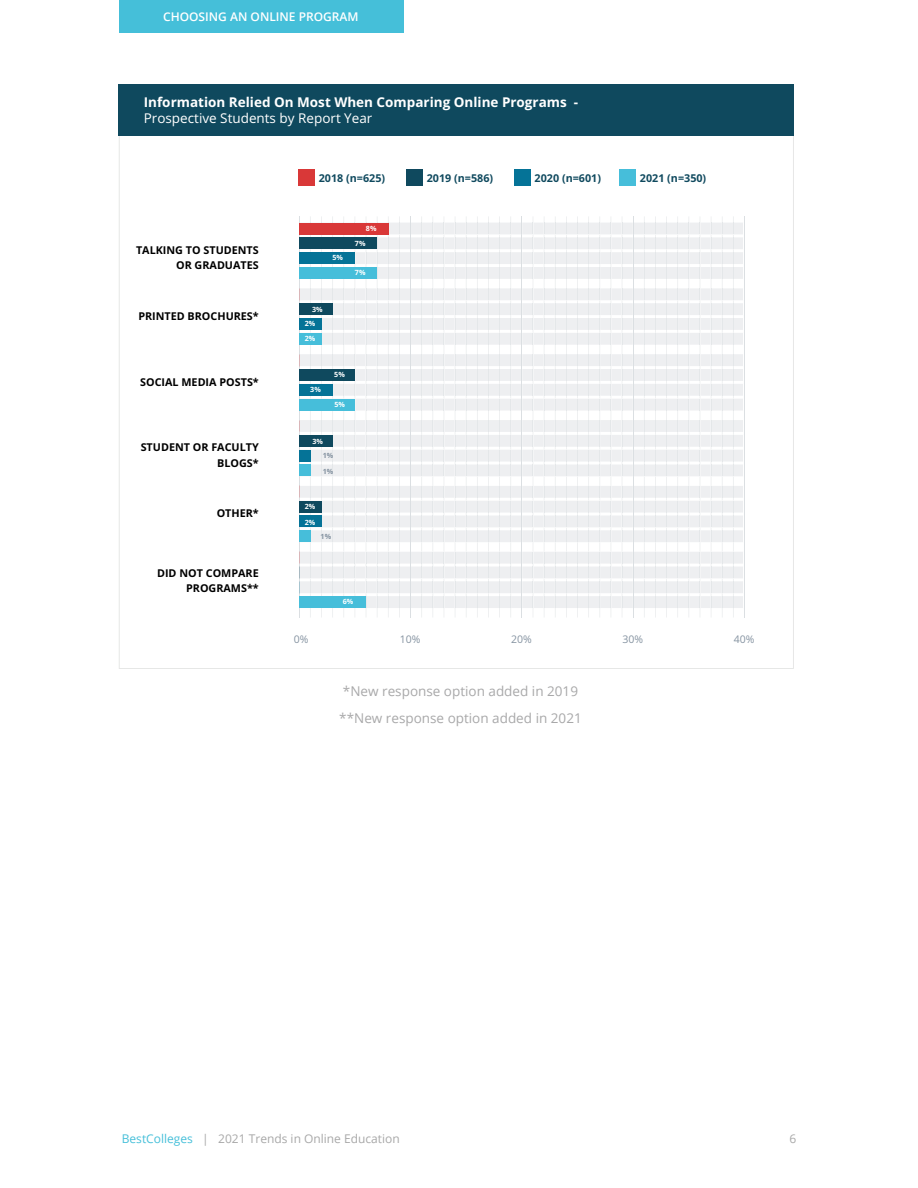
<style>
.page{position:relative;width:918px;height:1188px;background:#fff}
.page>*{position:absolute;margin:0;border:0;box-sizing:border-box;transform-origin:0 0}
.t1{font:13.5px/27px "Open Sans";color:#a8a8a9}
.t2{font:700 13.5px "Open Sans";color:#fff}
.t3{font:13.5px "Open Sans";color:#fff}
.t4{font:12px "Open Sans";color:#a8a8a8}
.t5{font:600 12px "Open Sans";color:#fff}
.t6{font:700 10.8px/15px "Open Sans";color:#000;text-align:right}
.t7{font:700 10.8px "Open Sans";color:#0f495e}
.t8{font:10.5px "Open Sans";color:#8593a1}
.t9{font:700 7.2px/14.5px "Open Sans";color:#fff}
.t10{font:700 7.2px/15.1px "Open Sans";color:#8593a1}
.s1{color:#45bfd9}
</style>
<div class="page">
<div style="left:119px;top:0;width:285px;height:32px;background:#45bfd9"></div>
<svg style="left:119px;top:136px;width:675px;height:533px"></svg>
<div style="left:119px;top:84px;width:675px;height:52px;background:#0f495e"></div>
<svg style="left:299px;top:216px;width:444px;height:402px"></svg>
<div style="left:299px;top:267px;width:78px;height:12px;background:#46beda"></div>
<div style="left:299px;top:333px;width:22px;height:12px;background:#46beda"></div>
<div style="left:299px;top:399px;width:56px;height:12px;background:#46beda"></div>
<div style="left:299px;top:465px;width:11px;height:11px;background:#46beda"></div>
<div style="left:299px;top:530px;width:11px;height:12px;background:#46beda"></div>
<div style="left:299px;top:596px;width:67px;height:12px;background:#46beda"></div>
<div style="left:299px;top:252px;width:56px;height:12px;background:#057397"></div>
<div style="left:299px;top:318px;width:22px;height:12px;background:#057397"></div>
<div style="left:299px;top:384px;width:34px;height:12px;background:#057397"></div>
<div style="left:299px;top:450px;width:11px;height:12px;background:#057397"></div>
<div style="left:299px;top:516px;width:22px;height:11px;background:#057397"></div>
<div style="left:299px;top:237px;width:78px;height:12px;background:#0f495e"></div>
<div style="left:299px;top:303px;width:34px;height:12px;background:#0f495e"></div>
<div style="left:299px;top:369px;width:56px;height:12px;background:#0f495e"></div>
<div style="left:299px;top:435px;width:34px;height:12px;background:#0f495e"></div>
<div style="left:299px;top:501px;width:22px;height:12px;background:#0f495e"></div>
<div style="left:299px;top:223px;width:89px;height:11px;background:#d93838"></div>
<div style="left:298px;top:169px;width:16px;height:16px;background:#d93838"></div>
<div style="left:406px;top:169px;width:16px;height:16px;background:#0f495e"></div>
<div style="left:514px;top:169px;width:16px;height:16px;background:#057397"></div>
<div style="left:619px;top:169px;width:16px;height:16px;background:#46beda"></div>
<p class="t5" style="left:163px;top:8px;width:197px">CHOOSING AN ONLINE PROGRAM</p>
<p class="t2" style="left:144px;top:92px;width:436px">Information Relied On Most When Comparing Online Programs -</p>
<p class="t3" style="left:144px;top:109px;width:230px">Prospective Students by Report Year</p>
<p class="t7" style="left:319px;top:170px;width:68px">2018 (n=625)</p>
<p class="t7" style="left:427px;top:170px;width:68px">2019 (n=586)</p>
<p class="t7" style="left:535px;top:170px;width:68px">2020 (n=601)</p>
<p class="t7" style="left:640px;top:170px;width:68px">2021 (n=350)</p>
<p class="t9" style="left:366px;top:221px;width:12px">8%</p>
<p class="t6" style="left:136px;top:242px;width:124px">TALKING TO STUDENTS<br>OR GRADUATES</p>
<p class="t9" style="left:333px;top:250px;width:12px">5%</p>
<p class="t9" style="left:355px;top:236px;width:12px">7%</p>
<p class="t9" style="left:355px;top:265px;width:12px">7%</p>
<p class="t6" style="left:138px;top:308px;width:122px">PRINTED BROCHURES*</p>
<p class="t9" style="left:305px;top:302px;width:20px;text-indent:8px">3%<br>2%<br>2%</p>
<p class="t6" style="left:140px;top:374px;width:120px">SOCIAL MEDIA POSTS*</p>
<p class="t9" style="left:310px;top:382px;width:12px">3%</p>
<p class="t9" style="left:334px;top:367px;width:12px">5%</p>
<p class="t9" style="left:334px;top:396px;width:12px">5%</p>
<p class="t6" style="left:141px;top:440px;width:120px">STUDENT OR FACULTY<br>BLOGS*</p>
<p class="t9" style="left:312px;top:434px;width:12px">3%</p>
<p class="t10" style="left:323px;top:448px;width:12px">1%<br>1%</p>
<p class="t6" style="left:217px;top:506px;width:44px">OTHER*</p>
<p class="t9" style="left:305px;top:499px;width:12px;line-height:15.5px">2%<br>2%</p>
<p class="t10" style="left:321px;top:529px;width:12px">1%</p>
<p class="t6" style="left:157px;top:565px;width:103px">DID NOT COMPARE<br>PROGRAMS**</p>
<p class="t9" style="left:343px;top:594px;width:12px">6%</p>
<p class="t8" style="left:294px;top:632px;width:16px">0%</p>
<p class="t8" style="left:400px;top:632px;width:22px">10%</p>
<p class="t8" style="left:511px;top:632px;width:22px">20%</p>
<p class="t8" style="left:622px;top:632px;width:22px">30%</p>
<p class="t8" style="left:734px;top:632px;width:22px">40%</p>
<p class="t1" style="left:339px;top:677px;width:244px">*New response option added in 2019 **New response option added in 2021</p>
<p class="t4" style="left:122px;top:1131px;width:280px"><span class="s1">BestColleges</span> | 2021 Trends in Online Education</p>
<p class="t4" style="left:789px;top:1131px;width:8px">6</p>
</div>
